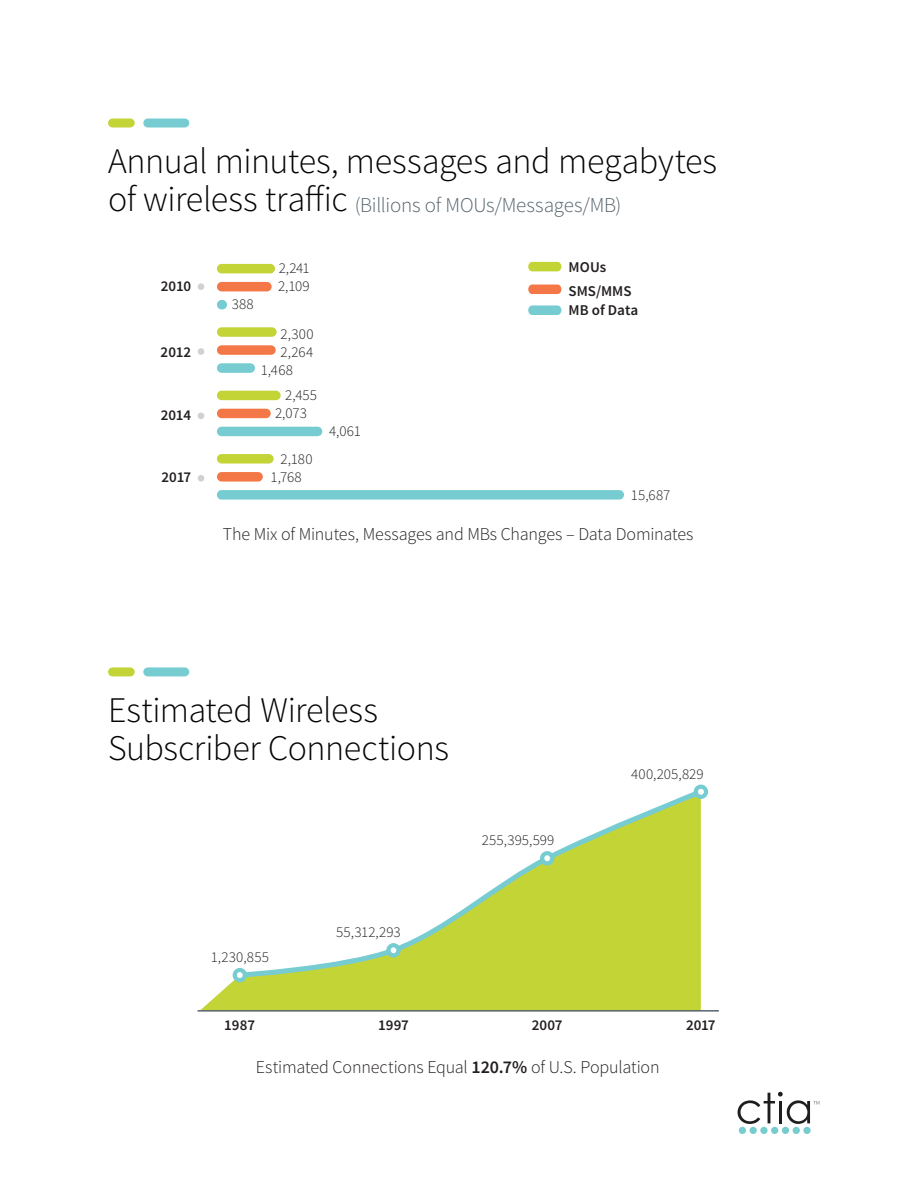
<style>
.page{position:relative;width:918px;height:1188px;background:#fff}
.page>*{position:absolute;margin:0;border:0;box-sizing:border-box;transform-origin:0 0}
.t1{font:300 36px/39px "Source Sans Pro";letter-spacing:-.01em;color:#040503}
.t2{font:300 21px "Source Sans Pro";letter-spacing:-.01em;color:#55636c}
.t3{font:300 18px "Source Sans Pro";letter-spacing:-.01em;color:#231f20}
.t4{font:300 15px "Source Sans Pro";letter-spacing:.01em;color:#231f20}
.t5{font:600 15px/23.5px "Source Sans Pro";color:#231f20}
.s1{font-size:36px;color:#040503}
.s2{font-weight:600}
</style>
<div class="page">
<div style="left:200px;top:973px;width:501px;height:37px;background:#c3d437"></div>
<hr style="left:198px;top:1010px;width:520px;height:2px;background:#56626c">
<svg style="left:247px;top:790px;width:454px;height:190px"></svg>
<svg style="left:694px;top:785px;width:14px;height:14px"></svg>
<svg style="left:540px;top:851px;width:14px;height:15px"></svg>
<svg style="left:386px;top:943px;width:15px;height:15px"></svg>
<svg style="left:233px;top:968px;width:14px;height:14px"></svg>
<div style="left:112px;top:667px;width:18px;height:9px;background:#c3d437"></div>
<div style="left:148px;top:667px;width:37px;height:9px;background:#76ccd1"></div>
<div style="left:739px;top:1127px;width:7px;height:7px;background:#77ccd0;border-radius:50%"></div>
<div style="left:750px;top:1127px;width:7px;height:7px;background:#77ccd0;border-radius:50%"></div>
<div style="left:760px;top:1127px;width:8px;height:7px;background:#77ccd0;border-radius:50%"></div>
<div style="left:803px;top:1127px;width:8px;height:7px;background:#77ccd0;border-radius:50%"></div>
<div style="left:771px;top:1127px;width:7px;height:7px;background:#77ccd0;border-radius:50%"></div>
<div style="left:782px;top:1127px;width:7px;height:7px;background:#77ccd0;border-radius:50%"></div>
<div style="left:793px;top:1127px;width:7px;height:7px;background:#77ccd0;border-radius:50%"></div>
<svg style="left:738px;top:1092px;width:81px;height:32px"></svg>
<div style="left:217px;top:300px;width:10px;height:9px;background:#76ccd1;border-radius:5px"></div>
<div style="left:217px;top:363px;width:38px;height:10px;background:#76ccd1;border-radius:5px"></div>
<div style="left:217px;top:427px;width:105px;height:9px;background:#76ccd1;border-radius:5px"></div>
<div style="left:217px;top:490px;width:407px;height:10px;background:#76ccd1;border-radius:5px"></div>
<div style="left:217px;top:282px;width:55px;height:9px;background:#f47847;border-radius:5px"></div>
<div style="left:217px;top:345px;width:59px;height:10px;background:#f47847;border-radius:5px"></div>
<div style="left:217px;top:409px;width:54px;height:9px;background:#f47847;border-radius:5px"></div>
<div style="left:217px;top:472px;width:46px;height:10px;background:#f47847;border-radius:5px"></div>
<div style="left:217px;top:264px;width:58px;height:9px;background:#c3d437;border-radius:5px"></div>
<div style="left:217px;top:327px;width:60px;height:10px;background:#c3d437;border-radius:5px"></div>
<div style="left:217px;top:391px;width:64px;height:9px;background:#c3d437;border-radius:5px"></div>
<div style="left:217px;top:454px;width:57px;height:10px;background:#c3d437;border-radius:5px"></div>
<div style="left:528px;top:305px;width:33px;height:10px;background:#76ccd1;border-radius:4px"></div>
<div style="left:528px;top:262px;width:33px;height:9px;background:#c3d437;border-radius:4px"></div>
<div style="left:528px;top:285px;width:33px;height:9px;background:#f47847;border-radius:4px"></div>
<div style="left:198px;top:283px;width:6px;height:7px;background:#d2d1d1;border-radius:50%"></div>
<div style="left:198px;top:348px;width:6px;height:7px;background:#d2d1d1;border-radius:50%"></div>
<svg style="left:198px;top:413px;width:6px;height:6px"></svg>
<div style="left:198px;top:475px;width:6px;height:7px;background:#d2d1d1;border-radius:50%"></div>
<div style="left:112px;top:118px;width:18px;height:10px;background:#c3d437"></div>
<div style="left:148px;top:118px;width:37px;height:10px;background:#76ccd1"></div>
<h1 class="t1" style="left:108px;top:141px;width:611px">Annual minutes, messages and megabytes</h1>
<h2 class="t2" style="left:108px;top:192px;width:515px"><span class="s1">of wireless traffic</span> (Billions of MOUs/Messages/MB)</h2>
<p class="t5" style="left:161px;top:275px;width:32px">2010</p>
<p class="t4" style="left:232px;top:295px;width:24px">388</p>
<p class="t4" style="left:279px;top:259px;width:33px">2,241</p>
<p class="t4" style="left:278px;top:277px;width:33px">2,109</p>
<p class="t5" style="left:569px;top:256px;width:64px">MOUs<br>SMS/MMS</p>
<p class="t5" style="left:569px;top:299px;width:71px">MB of Data</p>
<p class="t4" style="left:281px;top:324px;width:34px">2,300</p>
<p class="t5" style="left:161px;top:340px;width:32px">2012</p>
<p class="t4" style="left:281px;top:342px;width:34px">2,264</p>
<p class="t4" style="left:261px;top:360px;width:34px">1,468</p>
<p class="t4" style="left:285px;top:386px;width:33px">2,455</p>
<p class="t5" style="left:161px;top:404px;width:32px">2014</p>
<p class="t4" style="left:275px;top:404px;width:33px">2,073</p>
<p class="t4" style="left:329px;top:422px;width:33px">4,061</p>
<p class="t4" style="left:281px;top:449px;width:33px">2,180</p>
<p class="t5" style="left:162px;top:465px;width:31px">2017</p>
<p class="t4" style="left:271px;top:467px;width:33px">1,768</p>
<p class="t4" style="left:631px;top:485px;width:41px">15,687</p>
<p class="t3" style="left:223px;top:523px;width:472px">The Mix of Minutes, Messages and MBs Changes – Data Dominates</p>
<h1 class="t1" style="left:108px;top:690px;width:343px">Estimated Wireless<br>Subscriber Connections</h1>
<p class="t4" style="left:211px;top:948px;width:60px">1,230,855</p>
<p class="t4" style="left:336px;top:923px;width:66px">55,312,293</p>
<p class="t4" style="left:482px;top:831px;width:74px">255,395,599</p>
<p class="t4" style="left:631px;top:764px;width:74px">400,205,829</p>
<p class="t5" style="left:224px;top:1013px;width:32px">1987</p>
<p class="t5" style="left:378px;top:1013px;width:32px">1997</p>
<p class="t5" style="left:532px;top:1013px;width:32px">2007</p>
<p class="t5" style="left:686px;top:1013px;width:31px">2017</p>
<p class="t3" style="left:256px;top:1056px;width:405px">Estimated Connections Equal <span class="s2">120.7%</span> of U.S. Population</p>
</div>
